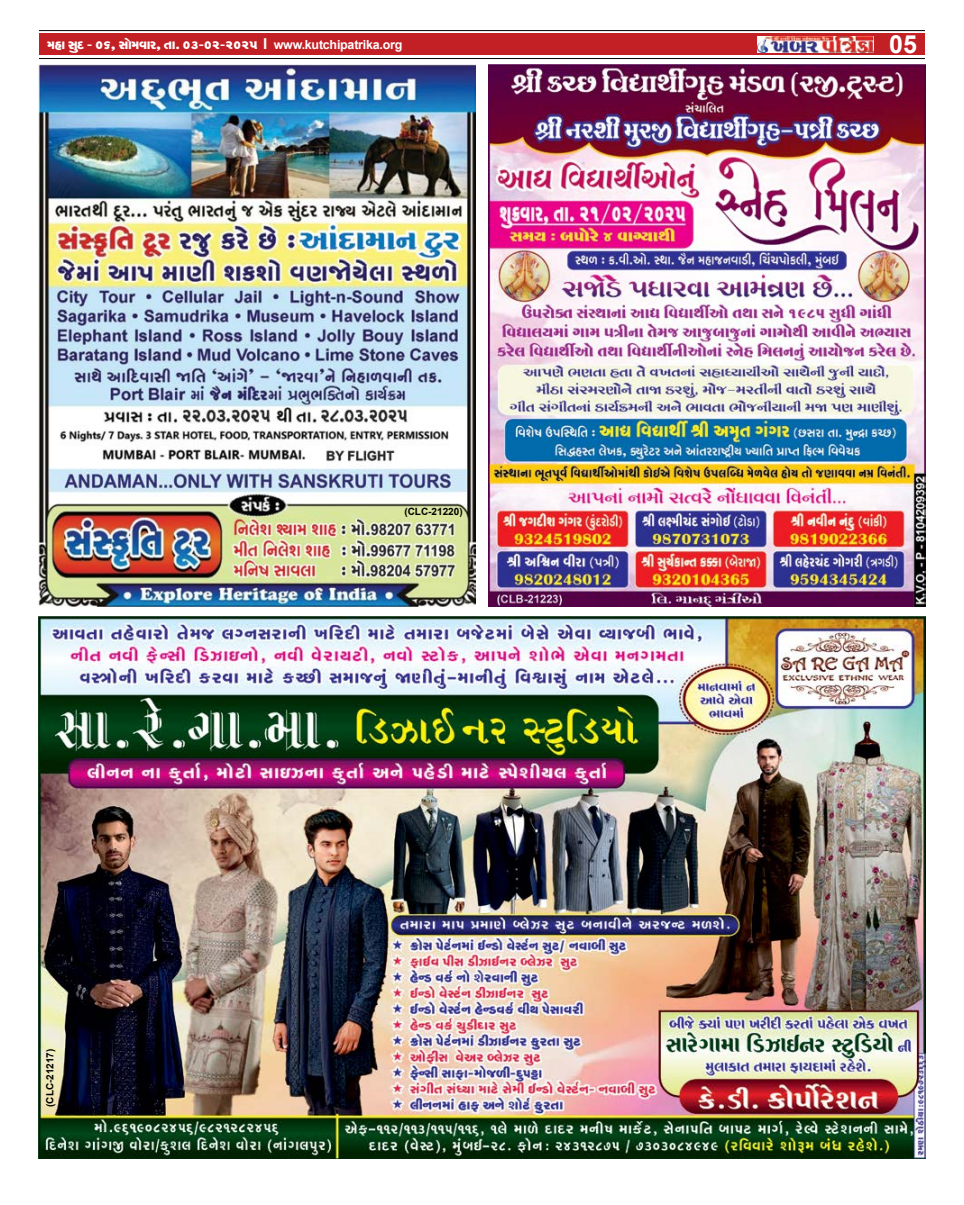
<style>
.page{position:relative;width:964px;height:1205px;background:#fff}
.page>*{position:absolute;margin:0;border:0;box-sizing:border-box;transform-origin:0 0}
.t1{font:700 25px "Arial";color:#fff}
.t2{font:15px "SHREE GUJ7";letter-spacing:-.02em;color:#fff}
.t3{font:700 10px "Arial";color:#000}
.s1{font-family:"Arial";font-weight:700}
.s2{font-family:"Arial";font-weight:700;font-size:12.5px}
</style>
<div class="page">
<hr style="left:39px;top:58px;width:886px;height:1px;background:#000">
<div style="left:39px;top:34px;width:713px;height:21px;background:#c22025"></div>
<hr style="left:39px;top:30px;width:886px;height:1px;background:#000">
<div style="left:753px;top:34px;width:172px;height:21px;background:#c22025"></div>
<img style="left:757px;top:36px;width:116px;height:17px">
<img style="left:39px;top:617px;width:886px;height:542px">
<img style="left:488px;top:64px;width:437px;height:542px">
<img style="left:39px;top:64px;width:437px;height:542px">
<p class="t2" style="left:47px;top:38px;width:357px">dlp kyv$ - 06, kp¡dhpf, sp. 03-02-2025 <span class="s1">I</span> <span class="s2">www.kutchipatrika.org</span></p>
<h1 class="t1" style="left:889px;top:26px;width:29px">05</h1>
<p class="t3" style="left:43px;top:1107px;width:60px;rotate:-90deg">(CLC-21217)</p>
<p class="t3" style="left:404px;top:505px;width:60px">(CLC-21220)</p>
</div>
